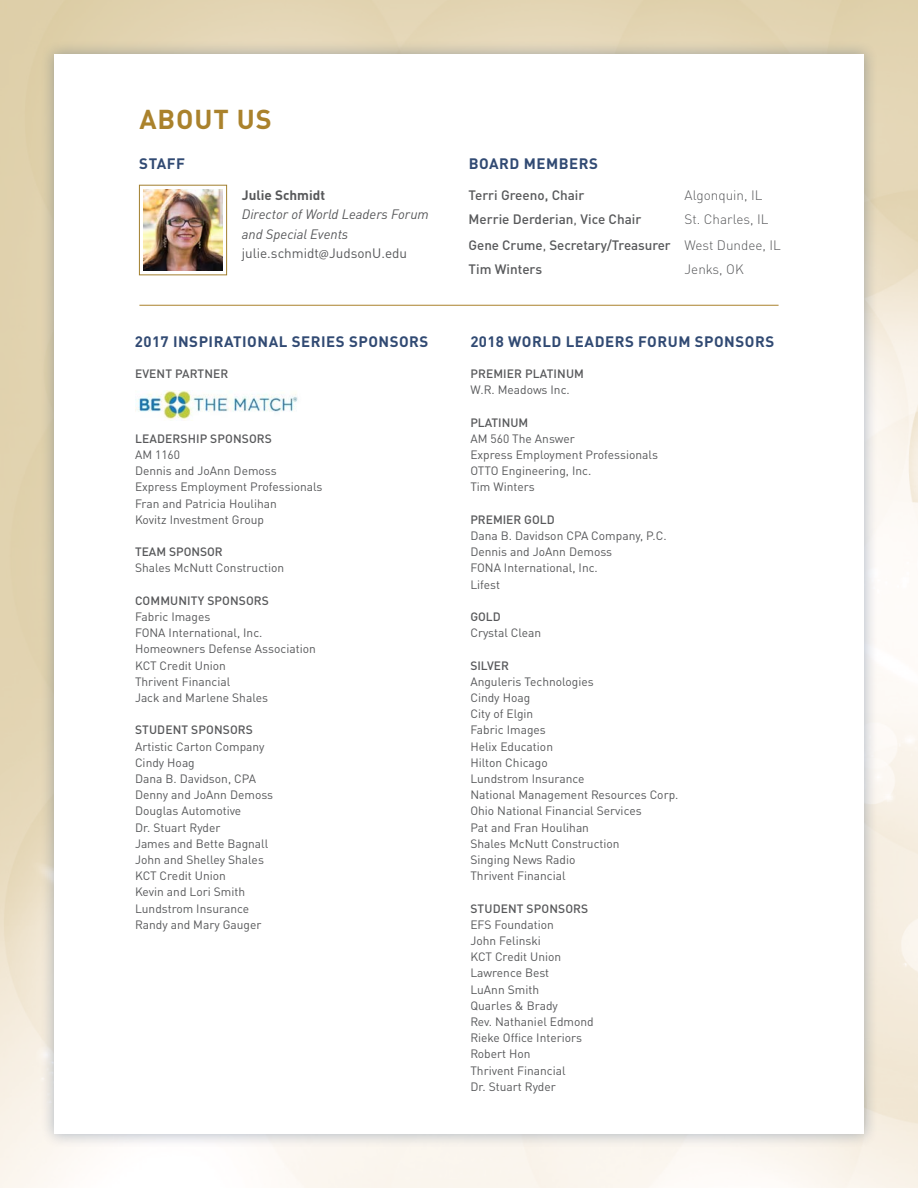
<style>
.page{position:relative;width:918px;height:1188px;background:#fff}
.page>*{position:absolute;margin:0;border:0;box-sizing:border-box;transform-origin:0 0}
.t1{font:700 27px "DIN Pro";letter-spacing:.035em;color:#aa822c}
.t2{font:700 15px "DIN Pro";letter-spacing:.035em;color:#314a73}
.t3{font:500 13.5px "DIN Pro";color:#57585a}
.t4{font:italic 13.5px/19.5px "DIN Pro";color:#57585a}
.t5{font:300 13.5px "DIN Pro";color:#57585a}
.t6{font:13.5px "DIN Pro";color:#57585a}
.t7{font:700 13.5px "DIN Pro";color:#57585a}
.t8{font:12px "DIN Pro";color:#57585a}
.t9{font:500 12px "DIN Pro";letter-spacing:.01em;color:#57585a}
.s1{font-family:"Myriad Pro"}
.s2{font-weight:400}
.s3{font-weight:300}
</style>
<div class="page">
<div style="left:40px;top:40px;width:838px;height:1108px;background:#002553;opacity:.29"></div>
<div style="left:54px;top:54px;width:810px;height:1080px;background:#fff"></div>
<hr style="left:139px;top:305px;width:640px;height:1px;background:#aa822c">
<img style="left:144px;top:190px;width:79px;height:81px">
<div style="left:139px;top:185px;width:88px;height:90px;border:1px solid #a17f2e"></div>
<img style="left:135px;top:390px;width:163px;height:30px">
<p class="t1" style="left:139px;top:97px;width:134px">ABOUT US</p>
<p class="t2" style="left:139px;top:151px;width:47px">STAFF</p>
<p class="t7" style="left:242px;top:184px;width:85px">Julie Schmidt</p>
<p class="t4" style="left:242px;top:203px;width:189px">Director of World Leaders Forum and Special Events</p>
<p class="t6" style="left:242px;top:243px;width:167px">julie.schmidt<span class="s1">@</span>JudsonU.edu</p>
<p class="t2" style="left:469px;top:151px;width:131px">BOARD MEMBERS</p>
<p class="t3" style="left:469px;top:184px;width:117px">Terri Greeno, Chair</p>
<p class="t5" style="left:685px;top:185px;width:79px">Algonquin, IL</p>
<p class="t3" style="left:469px;top:208px;width:174px">Merrie Derderian<span class="s2">,</span> Vice Chair</p>
<p class="t5" style="left:685px;top:209px;width:85px">St. Charles, IL</p>
<p class="t3" style="left:469px;top:234px;width:314px">Gene Crume<span class="s2">,</span> Secretary/Treasurer <span class="s3">West Dundee, IL</span></p>
<p class="t3" style="left:469px;top:258px;width:75px">Tim Winters</p>
<p class="t5" style="left:685px;top:258px;width:61px">Jenks, OK</p>
<p class="t2" style="left:135px;top:329px;width:295px">2017 INSPIRATIONAL SERIES SPONSORS</p>
<p class="t2" style="left:470px;top:329px;width:305px">2018 WORLD LEADERS FORUM SPONSORS</p>
<p class="t9" style="left:135px;top:364px;width:95px">EVENT PARTNER</p>
<p class="t9" style="left:135px;top:429px;width:138px">LEADERSHIP SPONSORS</p>
<p class="t8" style="left:135px;top:445px;width:47px">AM 1160</p>
<p class="t8" style="left:135px;top:461px;width:143px">Dennis and JoAnn Demoss</p>
<p class="t8" style="left:135px;top:478px;width:189px">Express Employment Professionals</p>
<p class="t8" style="left:135px;top:494px;width:143px">Fran and Patricia Houlihan</p>
<p class="t8" style="left:135px;top:510px;width:131px">Kovitz Investment Group</p>
<p class="t9" style="left:135px;top:542px;width:89px">TEAM SPONSOR</p>
<p class="t8" style="left:135px;top:559px;width:151px">Shales McNutt Construction</p>
<p class="t9" style="left:135px;top:591px;width:135px">COMMUNITY SPONSORS</p>
<p class="t8" style="left:135px;top:607px;width:77px">Fabric Images</p>
<p class="t8" style="left:135px;top:623px;width:129px">FONA International, Inc.</p>
<p class="t8" style="left:135px;top:640px;width:182px">Homeowners Defense Association</p>
<p class="t8" style="left:135px;top:656px;width:92px">KCT Credit Union</p>
<p class="t8" style="left:135px;top:672px;width:97px">Thrivent Financial</p>
<p class="t8" style="left:135px;top:688px;width:135px">Jack and Marlene Shales</p>
<p class="t9" style="left:135px;top:720px;width:119px">STUDENT SPONSORS</p>
<p class="t8" style="left:135px;top:737px;width:131px">Artistic Carton Company</p>
<p class="t8" style="left:135px;top:753px;width:61px">Cindy Hoag</p>
<p class="t8" style="left:135px;top:769px;width:123px">Dana B. Davidson, CPA</p>
<p class="t8" style="left:135px;top:785px;width:140px">Denny and JoAnn Demoss</p>
<p class="t8" style="left:135px;top:802px;width:108px">Douglas Automotive</p>
<p class="t8" style="left:135px;top:818px;width:87px">Dr. Stuart Ryder</p>
<p class="t8" style="left:135px;top:834px;width:135px">James and Bette Bagnall</p>
<p class="t8" style="left:135px;top:850px;width:130px">John and Shelley Shales</p>
<p class="t8" style="left:135px;top:866px;width:92px">KCT Credit Union</p>
<p class="t8" style="left:135px;top:883px;width:112px">Kevin and Lori Smith</p>
<p class="t8" style="left:135px;top:899px;width:116px">Lundstrom Insurance</p>
<p class="t8" style="left:135px;top:915px;width:128px">Randy and Mary Gauger</p>
<p class="t9" style="left:470px;top:364px;width:115px">PREMIER PLATINUM</p>
<p class="t8" style="left:470px;top:380px;width:101px">W.R. Meadows Inc.</p>
<p class="t9" style="left:470px;top:412px;width:59px">PLATINUM</p>
<p class="t8" style="left:470px;top:429px;width:106px">AM 560 The Answer</p>
<p class="t8" style="left:470px;top:445px;width:189px">Express Employment Professionals</p>
<p class="t8" style="left:470px;top:461px;width:122px">OTTO Engineering, Inc.</p>
<p class="t8" style="left:470px;top:478px;width:66px">Tim Winters</p>
<p class="t9" style="left:470px;top:510px;width:86px">PREMIER GOLD</p>
<p class="t8" style="left:470px;top:526px;width:198px">Dana B. Davidson CPA Company, P.C.</p>
<p class="t8" style="left:470px;top:542px;width:143px">Dennis and JoAnn Demoss</p>
<p class="t8" style="left:470px;top:559px;width:129px">FONA International, Inc.</p>
<p class="t8" style="left:470px;top:575px;width:31px">Lifest</p>
<p class="t9" style="left:470px;top:607px;width:32px">GOLD</p>
<p class="t8" style="left:470px;top:623px;width:72px">Crystal Clean</p>
<p class="t9" style="left:470px;top:655px;width:40px">SILVER</p>
<p class="t8" style="left:470px;top:672px;width:125px">Anguleris Technologies</p>
<p class="t8" style="left:470px;top:688px;width:61px">Cindy Hoag</p>
<p class="t8" style="left:470px;top:704px;width:65px">City of Elgin</p>
<p class="t8" style="left:470px;top:721px;width:77px">Fabric Images</p>
<p class="t8" style="left:470px;top:737px;width:84px">Helix Education</p>
<p class="t8" style="left:470px;top:753px;width:79px">Hilton Chicago</p>
<p class="t8" style="left:470px;top:769px;width:116px">Lundstrom Insurance</p>
<p class="t8" style="left:470px;top:785px;width:210px">National Management Resources Corp.</p>
<p class="t8" style="left:470px;top:802px;width:173px">Ohio National Financial Services</p>
<p class="t8" style="left:470px;top:818px;width:120px">Pat and Fran Houlihan</p>
<p class="t8" style="left:470px;top:834px;width:151px">Shales McNutt Construction</p>
<p class="t8" style="left:470px;top:850px;width:107px">Singing News Radio</p>
<p class="t8" style="left:470px;top:866px;width:97px">Thrivent Financial</p>
<p class="t9" style="left:470px;top:898px;width:119px">STUDENT SPONSORS</p>
<p class="t8" style="left:470px;top:915px;width:85px">EFS Foundation</p>
<p class="t8" style="left:470px;top:931px;width:72px">John Felinski</p>
<p class="t8" style="left:470px;top:947px;width:92px">KCT Credit Union</p>
<p class="t8" style="left:470px;top:964px;width:80px">Lawrence Best</p>
<p class="t8" style="left:470px;top:980px;width:70px">LuAnn Smith</p>
<p class="t8" style="left:470px;top:996px;width:89px">Quarles &amp; Brady</p>
<p class="t8" style="left:470px;top:1012px;width:125px">Rev. Nathaniel Edmond</p>
<p class="t8" style="left:470px;top:1028px;width:113px">Rieke Office Interiors</p>
<p class="t8" style="left:470px;top:1045px;width:62px">Robert Hon</p>
<p class="t8" style="left:470px;top:1061px;width:97px">Thrivent Financial</p>
<p class="t8" style="left:470px;top:1077px;width:87px">Dr. Stuart Ryder</p>
</div>
